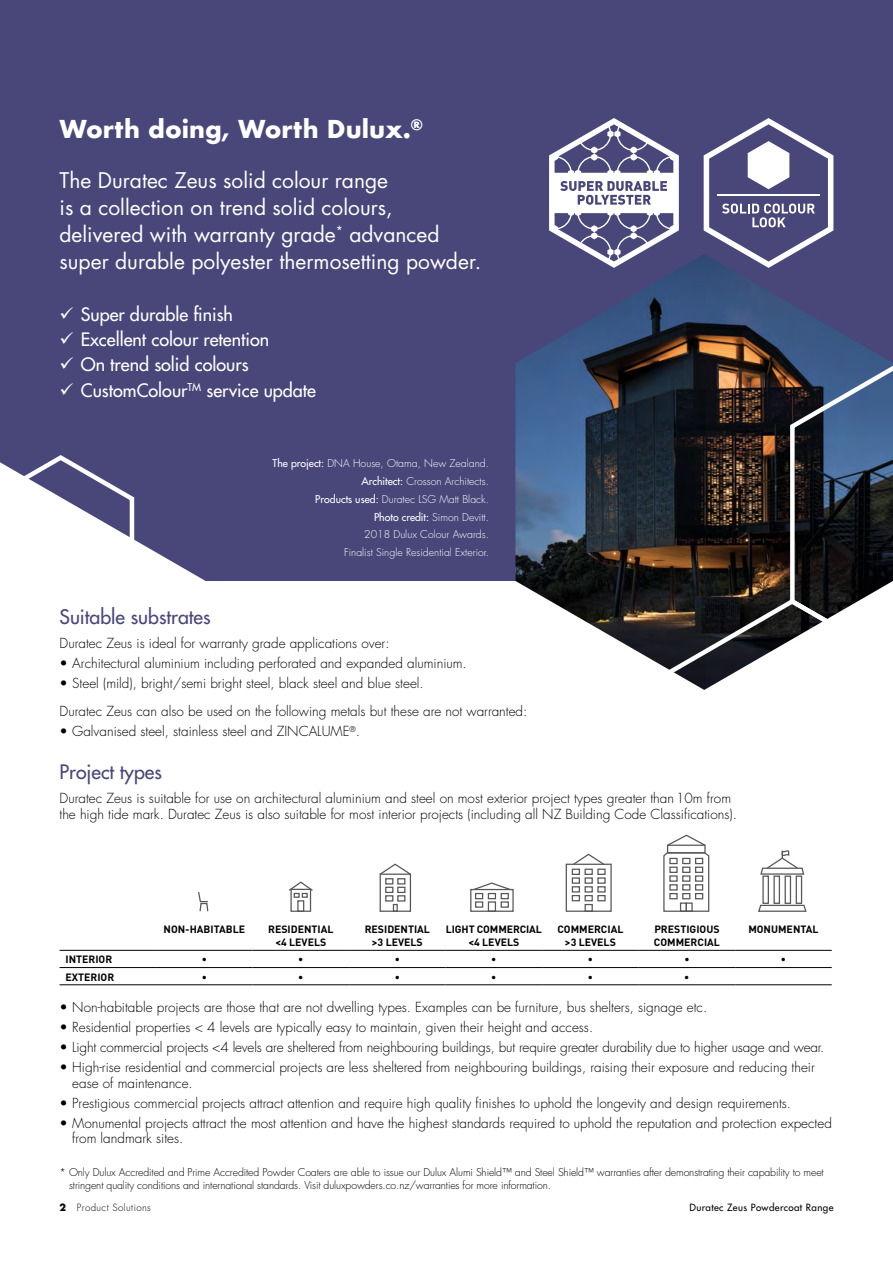
<style>
.page{position:relative;width:893px;height:1263px;background:#fff}
.page>*{position:absolute;margin:0;border:0;box-sizing:border-box;transform-origin:0 0}
.t1{font:700 24px "Futura";color:#fff}
.t2{font:21px/27px "Futura";color:#fff}
.t3{font:19.5px "Futura";color:#49477a}
.t4{font:18px "Futura";color:#fff}
.t5{font:300 13.5px/15.8px "Futura";color:#000}
.t6{font:300 10.5px/13.5px "Futura";letter-spacing:-.01em;color:#000}
.t7{font:300 10.5px/17.7px "Futura";color:#fff;text-align:right}
.t8{font:700 10.5px/13.5px "DIN";color:#000;text-align:center}
.t9{font:9.75px "Futura";letter-spacing:.04em;color:#000}
.t10{font:300 9.75px "Futura";letter-spacing:.04em;color:#000}
.s1{font-weight:400}
.s2{font-weight:700}
</style>
<div class="page">
<div style="left:0;top:0;width:893px;height:581px;background:#49477a"></div>
<img style="left:515px;top:254px;width:378px;height:396px">
<svg style="left:634px;top:333px;width:259px;height:357px;background:#49494d"></svg>
<div style="left:138px;top:462px;width:195px;height:119px;background:#49477a"></div>
<svg style="left:0;top:452px;width:138px;height:129px"></svg>
<svg style="left:549px;top:118px;width:130px;height:150px"></svg>
<svg style="left:704px;top:118px;width:129px;height:150px"></svg>
<hr style="left:60px;top:950px;width:96px;height:1px;background:#000">
<hr style="left:156px;top:950px;width:97px;height:1px;background:#000">
<hr style="left:253px;top:950px;width:96px;height:1px;background:#000">
<hr style="left:349px;top:950px;width:97px;height:1px;background:#000">
<hr style="left:446px;top:950px;width:96px;height:1px;background:#000">
<hr style="left:542px;top:950px;width:97px;height:1px;background:#000">
<hr style="left:639px;top:950px;width:96px;height:1px;background:#000">
<hr style="left:735px;top:950px;width:97px;height:1px;background:#000">
<hr style="left:60px;top:967px;width:96px;height:1px;background:#000">
<hr style="left:156px;top:967px;width:97px;height:1px;background:#000">
<hr style="left:253px;top:967px;width:96px;height:1px;background:#000">
<hr style="left:349px;top:967px;width:97px;height:1px;background:#000">
<hr style="left:446px;top:967px;width:96px;height:1px;background:#000">
<hr style="left:542px;top:967px;width:97px;height:1px;background:#000">
<hr style="left:639px;top:967px;width:96px;height:1px;background:#000">
<hr style="left:735px;top:967px;width:97px;height:1px;background:#000">
<hr style="left:60px;top:984px;width:96px;height:1px;background:#000">
<hr style="left:156px;top:984px;width:97px;height:1px;background:#000">
<hr style="left:253px;top:984px;width:96px;height:1px;background:#000">
<hr style="left:349px;top:984px;width:97px;height:1px;background:#000">
<hr style="left:446px;top:984px;width:96px;height:1px;background:#000">
<hr style="left:542px;top:984px;width:97px;height:1px;background:#000">
<hr style="left:639px;top:984px;width:96px;height:1px;background:#000">
<hr style="left:735px;top:984px;width:97px;height:1px;background:#000">
<svg style="left:198px;top:892px;width:11px;height:20px"></svg>
<div style="left:290px;top:889px;width:21px;height:23px;border:1px solid #575756"></div>
<div style="left:297px;top:900px;width:7px;height:12px;border:1px solid #575756"></div>
<svg style="left:289px;top:881px;width:24px;height:17px"></svg>
<div style="left:393px;top:904px;width:5px;height:8px;border:1px solid #575756"></div>
<div style="left:397px;top:878px;width:8px;height:6px;border:1px solid #575756"></div>
<div style="left:385px;top:878px;width:8px;height:6px;border:1px solid #575756"></div>
<div style="left:397px;top:887px;width:8px;height:6px;border:1px solid #575756"></div>
<div style="left:385px;top:887px;width:8px;height:6px;border:1px solid #575756"></div>
<div style="left:397px;top:895px;width:8px;height:6px;border:1px solid #575756"></div>
<div style="left:385px;top:895px;width:8px;height:6px;border:1px solid #575756"></div>
<svg style="left:379px;top:863px;width:31px;height:13px"></svg>
<div style="left:380px;top:873px;width:31px;height:39px;border:1px solid #575756"></div>
<div style="left:488px;top:901px;width:8px;height:11px;border:1px solid #575756"></div>
<div style="left:488px;top:893px;width:8px;height:6px;border:1px solid #575756"></div>
<div style="left:501px;top:893px;width:8px;height:6px;border:1px solid #575756"></div>
<div style="left:501px;top:901px;width:8px;height:7px;border:1px solid #575756"></div>
<div style="left:475px;top:893px;width:8px;height:6px;border:1px solid #575756"></div>
<div style="left:475px;top:901px;width:8px;height:7px;border:1px solid #575756"></div>
<svg style="left:472px;top:882px;width:40px;height:7px"></svg>
<div style="left:470px;top:889px;width:44px;height:23px;border:1px solid #575756"></div>
<div style="left:585px;top:904px;width:8px;height:8px;border:1px solid #575756"></div>
<div style="left:585px;top:868px;width:8px;height:7px;border:1px solid #575756"></div>
<div style="left:585px;top:877px;width:8px;height:7px;border:1px solid #575756"></div>
<div style="left:585px;top:886px;width:8px;height:6px;border:1px solid #575756"></div>
<div style="left:585px;top:895px;width:8px;height:6px;border:1px solid #575756"></div>
<div style="left:597px;top:868px;width:9px;height:7px;border:1px solid #575756"></div>
<div style="left:597px;top:877px;width:9px;height:7px;border:1px solid #575756"></div>
<div style="left:597px;top:886px;width:9px;height:6px;border:1px solid #575756"></div>
<div style="left:597px;top:895px;width:9px;height:6px;border:1px solid #575756"></div>
<div style="left:572px;top:868px;width:8px;height:7px;border:1px solid #575756"></div>
<div style="left:572px;top:877px;width:8px;height:7px;border:1px solid #575756"></div>
<div style="left:572px;top:886px;width:8px;height:6px;border:1px solid #575756"></div>
<div style="left:572px;top:895px;width:8px;height:6px;border:1px solid #575756"></div>
<svg style="left:572px;top:853px;width:33px;height:11px"></svg>
<div style="left:566px;top:864px;width:46px;height:48px;border:1px solid #575756"></div>
<svg style="left:663px;top:834px;width:47px;height:78px"></svg>
<div style="left:762px;top:875px;width:7px;height:29px;border:1px solid #575756"></div>
<div style="left:773px;top:875px;width:7px;height:29px;border:1px solid #575756"></div>
<div style="left:785px;top:875px;width:6px;height:29px;border:1px solid #575756"></div>
<div style="left:796px;top:875px;width:6px;height:29px;border:1px solid #575756"></div>
<svg style="left:758px;top:904px;width:49px;height:8px"></svg>
<svg style="left:760px;top:850px;width:45px;height:25px"></svg>
<h1 class="t1" style="left:60px;top:112px;width:365px">Worth doing, Worth Dulux.<sup>®</sup></h1>
<h2 class="t2" style="left:60px;top:166px;width:423px">The Duratec Zeus solid colour range<br>is a collection on trend solid colours, delivered with warranty grade<sup>*</sup> advanced super durable polyester thermosetting powder.</h2>
<h3 class="t4" style="left:60px;top:303px;width:175px">✓ Super durable finish</h3>
<h3 class="t4" style="left:60px;top:328px;width:211px">✓ Excellent colour retention</h3>
<h3 class="t4" style="left:60px;top:353px;width:191px">✓ On trend solid colours</h3>
<h3 class="t4" style="left:60px;top:378px;width:258px">✓ CustomColour<sup>TM</sup> service update</h3>
<p class="t7" style="left:273px;top:455px;width:218px"><span class="s1">The project:</span> DNA House, Otama, New Zealand.<br><span class="s1">Architect:</span> Crosson Architects.<br><span class="s1">Products used:</span> Duratec LSG Matt Black.<br><span class="s1">Photo credit:</span> Simon Devitt.<br>2018 Dulux Colour Awards.<br>Finalist Single Residential Exterior.</p>
<h3 class="t3" style="left:60px;top:604px;width:153px">Suitable substrates</h3>
<p class="t5" style="left:60px;top:635px;width:332px">Duratec Zeus is ideal for warranty grade applications over:</p>
<p class="t5" style="left:60px;top:655px;width:409px">• Architectural aluminium including perforated and expanded aluminium.</p>
<p class="t5" style="left:60px;top:669px;width:469px;line-height:28.5px">• Steel (mild), bright/semi bright steel, black steel and blue steel.<br>Duratec Zeus can also be used on the following metals but these are not warranted:</p>
<p class="t5" style="left:60px;top:724px;width:302px">• Galvanised steel, stainless steel and ZINCALUME<sup>®</sup>.</p>
<h3 class="t3" style="left:60px;top:759px;width:104px">Project types</h3>
<p class="t5" style="left:60px;top:791px;width:679px">Duratec Zeus is suitable for use on architectural aluminium and steel on most exterior project types greater than 10m from the high tide mark. Duratec Zeus is also suitable for most interior projects (including all NZ Building Code Classifications).</p>
<p class="t8" style="left:164px;top:921px;width:83px">NON-HABITABLE</p>
<p class="t8" style="left:268px;top:921px;width:67px">RESIDENTIAL &lt;4 LEVELS</p>
<p class="t8" style="left:365px;top:921px;width:67px">RESIDENTIAL &gt;3 LEVELS</p>
<p class="t8" style="left:446px;top:921px;width:98px">LIGHT COMMERCIAL &lt;4 LEVELS</p>
<p class="t8" style="left:557px;top:921px;width:67px">COMMERCIAL &gt;3 LEVELS</p>
<p class="t8" style="left:654px;top:921px;width:67px;text-align:left">PRESTIGIOUS<br>COMMERCIAL</p>
<p class="t8" style="left:748px;top:921px;width:72px">MONUMENTAL</p>
<p class="t8" style="left:66px;top:952px;width:48px">INTERIOR</p>
<p class="t8" style="left:202px;top:952px;width:7px">•</p>
<p class="t8" style="left:298px;top:952px;width:7px">•</p>
<p class="t8" style="left:395px;top:952px;width:7px">•</p>
<p class="t8" style="left:491px;top:952px;width:7px">•</p>
<p class="t8" style="left:588px;top:952px;width:7px">•</p>
<p class="t8" style="left:684px;top:952px;width:7px">•</p>
<p class="t8" style="left:781px;top:952px;width:7px">•</p>
<p class="t8" style="left:65px;top:969px;width:50px">EXTERIOR</p>
<p class="t8" style="left:202px;top:969px;width:7px">•</p>
<p class="t8" style="left:298px;top:969px;width:7px">•</p>
<p class="t8" style="left:395px;top:969px;width:7px">•</p>
<p class="t8" style="left:491px;top:969px;width:7px">•</p>
<p class="t8" style="left:588px;top:969px;width:7px">•</p>
<p class="t8" style="left:684px;top:969px;width:7px">•</p>
<p class="t5" style="left:60px;top:999px;width:649px">• Non-habitable projects are those that are not dwelling types. Examples can be furniture, bus shelters, signage etc.</p>
<p class="t5" style="left:60px;top:1019px;width:535px">• Residential properties &lt; 4 levels are typically easy to maintain, given their height and access.</p>
<p class="t5" style="left:60px;top:1039px;width:766px">• Light commercial projects &lt;4 levels are sheltered from neighbouring buildings, but require greater durability due to higher usage and wear.</p>
<p class="t5" style="left:72px;top:1059px;width:744px;text-indent:-13px">• High-rise residential and commercial projects are less sheltered from neighbouring buildings, raising their exposure and reducing their ease of maintenance.</p>
<p class="t5" style="left:60px;top:1095px;width:733px">• Prestigious commercial projects attract attention and require high quality finishes to uphold the longevity and design requirements.</p>
<p class="t5" style="left:72px;top:1115px;width:761px;text-indent:-13px">• Monumental projects attract the most attention and have the highest standards required to uphold the reputation and protection expected from landmark sites.</p>
<p class="t6" style="left:69px;top:1165px;width:756px;text-indent:-10px">* Only Dulux Accredited and Prime Accredited Powder Coaters are able to issue our Dulux Alumi Shield™ and Steel Shield™ warranties after demonstrating their capability to meet stringent quality conditions and international standards. Visit duluxpowders.co.nz/warranties for more information.</p>
<p class="t10" style="left:60px;top:1201px;width:93px"><span class="s2">2</span> Product Solutions</p>
<p class="t9" style="left:689px;top:1201px;width:145px">Duratec Zeus Powdercoat Range</p>
</div>
